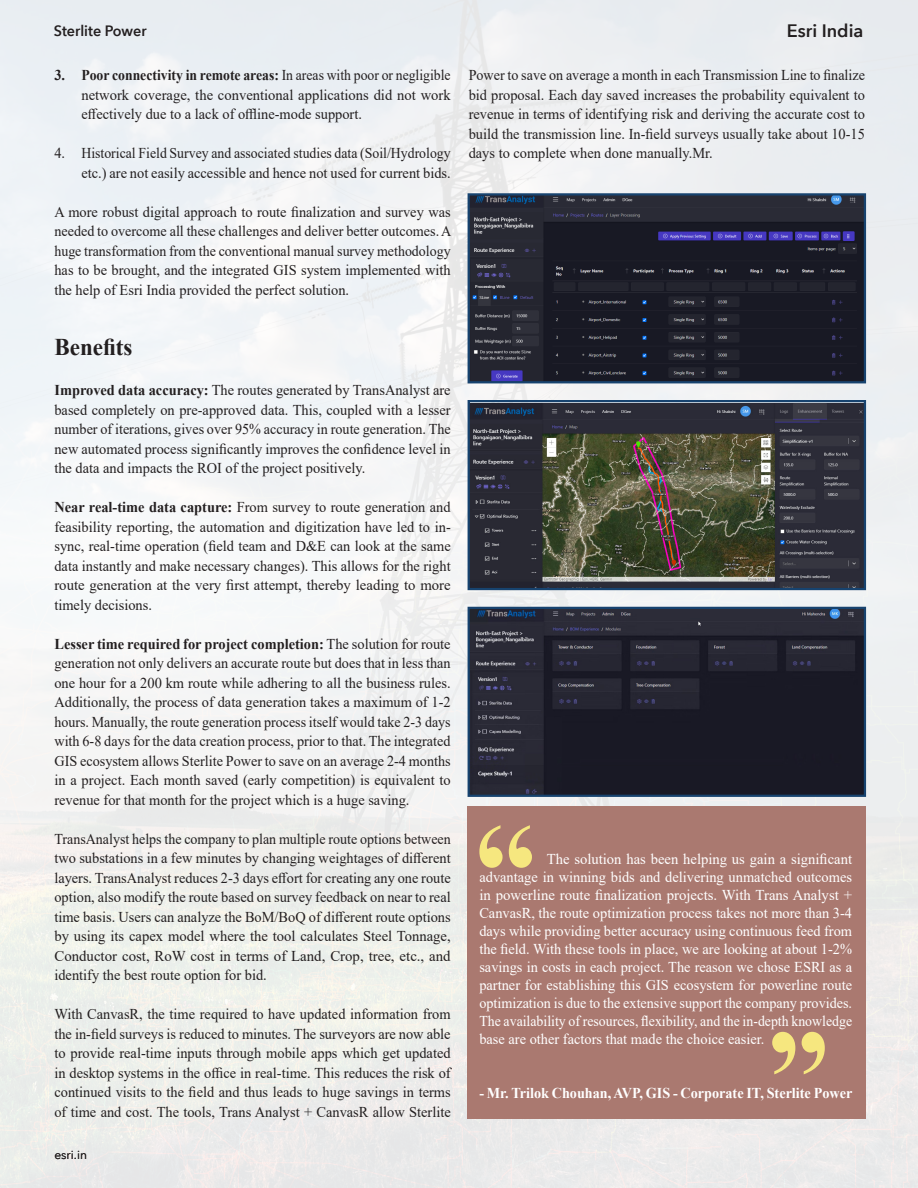
<style>
.page{position:relative;width:918px;height:1188px;background:#fff}
.page>*{position:absolute;margin:0;border:0;box-sizing:border-box;transform-origin:0 0}
.t1{font:700 24px "Times New Roman";color:#231f20;scale:.96 1}
.t2{font:600 18px "Avenir Next LT Pro";color:#231f20}
.t3{font:15px/19.5px "Times New Roman";color:#231f20;text-align:justify;scale:.96 1}
.t4{font:15px/18px "Times New Roman";color:#fff;text-align:justify}
.t5{font:15px/19.5px "Times New Roman";color:#231f20;text-align:justify;scale:.93 1}
.t6{font:15px/19.5px "Times New Roman";color:#231f20;text-align:justify;scale:.94 1}
.t7{font:15px/19.5px "Times New Roman";color:#231f20;text-align:justify;scale:.91 1}
.t8{font:700 15px "Times New Roman";color:#fff;scale:.95 1}
.t9{font:600 15px "Avenir Next LT Pro";color:#231f20;scale:.96 1}
.t10{font:12px "Avenir Next LT Pro";color:#231f20}
.s1{font-weight:700}
</style>
<div class="page">
<img style="left:471px;top:196px;width:392px;height:184px">
<div style="left:468px;top:193px;width:398px;height:190px;border:2px solid #17436f"></div>
<img style="left:471px;top:403px;width:392px;height:184px">
<div style="left:468px;top:400px;width:398px;height:190px;border:2px solid #17436f"></div>
<img style="left:471px;top:610px;width:392px;height:184px">
<div style="left:468px;top:607px;width:398px;height:190px;border:2px solid #17436f"></div>
<div style="left:468px;top:807px;width:398px;height:312px;background:#aa7970"></div>
<svg style="left:479px;top:825px;width:53px;height:43px"></svg>
<svg style="left:772px;top:1032px;width:53px;height:42px"></svg>
<p class="t9" style="left:54px;top:22px;width:98px">Sterlite Power</p>
<p class="t2" style="left:787px;top:20px;width:78px">Esri India</p>
<p class="t7" style="left:81px;top:65px;width:407px;text-indent:-27px"><span class="s1">3. Poor connectivity in remote areas:</span> In areas with poor or negligible network coverage, the conventional applications did not work effectively due to a lack of offline-mode support.</p>
<p class="t3" style="left:54px;top:143px;width:414px;text-align:right">4. Historical Field Survey and associated studies data (Soil/Hydrology etc.) are not easily accessible and hence not used for current bids.</p>
<p class="t3" style="left:54px;top:202px;width:415px">A more robust digital approach to route finalization and survey was needed to overcome all these challenges and deliver better outcomes. A huge transformation from the conventional manual survey methodology has to be brought, and the integrated GIS system implemented with the help of Esri India provided the perfect solution.</p>
<p class="t6" style="left:469px;top:65px;width:423px">Power to save on average a month in each Transmission Line to finalize bid proposal. Each day saved increases the probability equivalent to revenue in terms of identifying risk and deriving the accurate cost to build the transmission line. In-field surveys usually take about 10-15 days to complete when done manually.Mr.</p>
<p class="t1" style="left:54px;top:329px;width:83px">Benefits</p>
<p class="t3" style="left:54px;top:380px;width:414px"><span class="s1">Improved data accuracy:</span> The routes generated by TransAnalyst are based completely on pre-approved data. This, coupled with a lesser number of iterations, gives over 95% accuracy in route generation. The new automated process significantly improves the confidence level in the data and impacts the ROI of the project positively.</p>
<p class="t3" style="left:54px;top:497px;width:414px"><span class="s1">Near real-time data capture:</span> From survey to route generation and feasibility reporting, the automation and digitization have led to in&shy;sync, real-time operation (field team and D&amp;E can look at the same data instantly and make necessary changes). This allows for the right route generation at the very first attempt, thereby leading to more timely decisions.</p>
<p class="t3" style="left:54px;top:634px;width:414px"><span class="s1">Lesser time required for project completion:</span> The solution for route generation not only delivers an accurate route but does that in less than one hour for a 200 km route while adhering to all the business rules.<br>Additionally, the process of data generation takes a maximum of 1-2 hours. Manually, the route generation process itself would take 2-3 days with 6-8 days for the data creation process, prior to that. The integrated GIS ecosystem allows Sterlite Power to save on an average 2-4 months in a project. Each month saved (early competition) is equivalent to revenue for that month for the project which is a huge saving.</p>
<p class="t5" style="left:54px;top:829px;width:428px">TransAnalyst helps the company to plan multiple route options between two substations in a few minutes by changing weightages of different layers. TransAnalyst reduces 2-3 days effort for creating any one route option, also modify the route based on survey feedback on near to real time basis. Users can analyze the BoM/BoQ of different route options by using its capex model where the tool calculates Steel Tonnage, Conductor cost, RoW cost in terms of Land, Crop, tree, etc., and identify the best route option for bid.</p>
<p class="t3" style="left:54px;top:1004px;width:414px">With CanvasR, the time required to have updated information from the in-field surveys is reduced to minutes. The surveyors are now able to provide real-time inputs through mobile apps which get updated in desktop systems in the office in real-time. This reduces the risk of continued visits to the field and thus leads to huge savings in terms of time and cost. The tools, Trans Analyst + CanvasR allow Sterlite</p>
<p class="t10" style="left:54px;top:1147px;width:34px">esri.in</p>
<p class="t4" style="left:479px;top:850px;width:374px;text-indent:68px">The solution has been helping us gain a significant advantage in winning bids and delivering unmatched outcomes in powerline route finalization projects. With Trans Analyst + CanvasR, the route optimization process takes not more than 3-4 days while providing better accuracy using continuous feed from the field. With these tools in place, we are looking at about 1-2% savings in costs in each project. The reason we chose ESRI as a partner for establishing this GIS ecosystem for powerline route optimization is due to the extensive support the company provides.<br>The availability of resources, flexibility, and the in-depth knowledge base are other factors that made the choice easier.</p>
<p class="t8" style="left:479px;top:1083px;width:394px">- Mr. Trilok Chouhan, AVP, GIS - Corporate IT, Sterlite Power</p>
</div>
